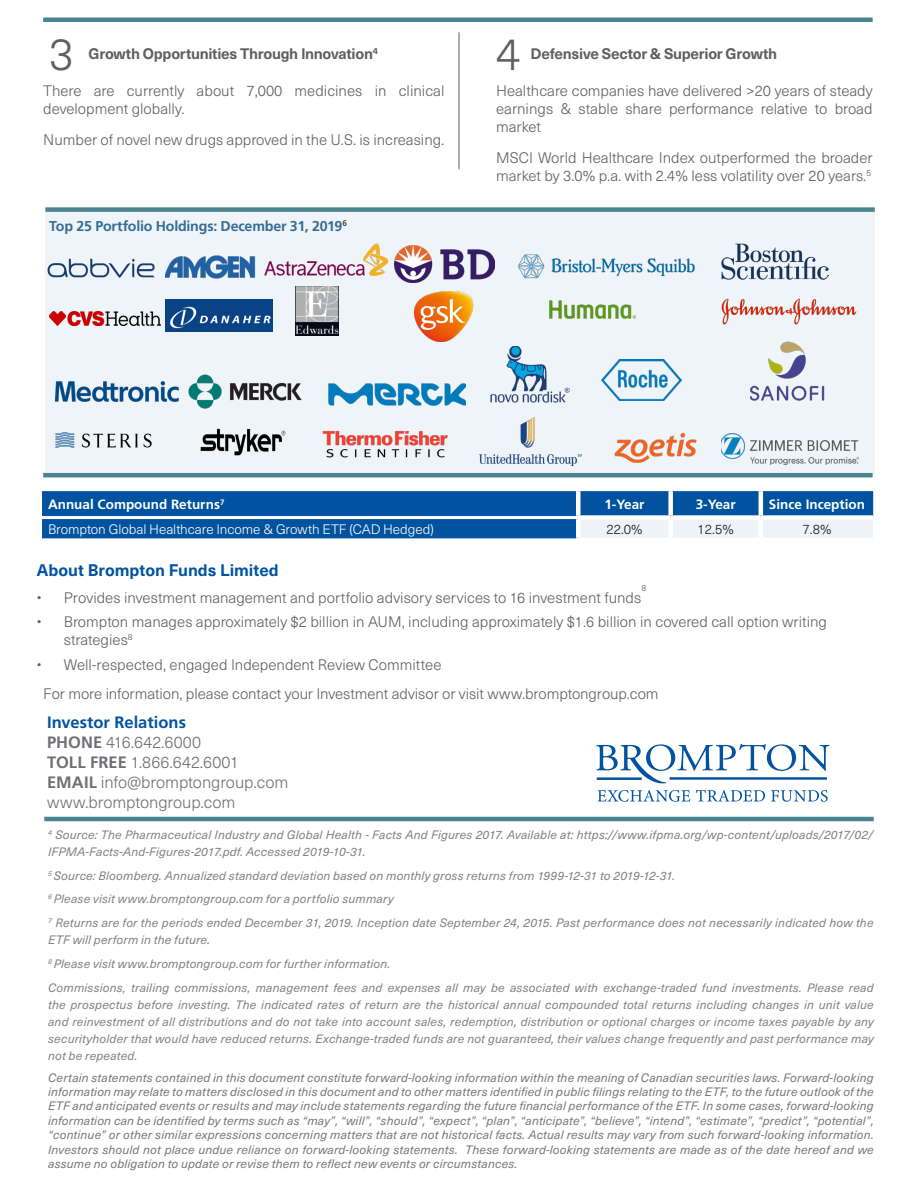
<style>
.page{position:relative;width:918px;height:1188px;background:#fff}
.page>*{position:absolute;margin:0;border:0;box-sizing:border-box;transform-origin:0 0}
.t1{font:300 45px "Neue Haas Unica W1 G";color:#5f5f62}
.t2{font:300 16.5px "Neue Haas Unica W1 G";letter-spacing:-.005em;color:#6f7073}
.t3{font:700 16.5px "Neue Haas Unica W1 G";color:#0153a0}
.t4{font:700 16.5px "Frutiger LT Std";color:#0153a0}
.t5{font:300 15px/18px "Neue Haas Unica W1 G";color:#5f5f62}
.t6{font:700 15px "Neue Haas Unica W1 G";letter-spacing:-.02em;color:#5f5f62}
.t7{font:700 14.25px "Frutiger LT Std";letter-spacing:-.015em;color:#366c95}
.t8{font:300 13.5px "Neue Haas Unica W1 G";letter-spacing:-.005em;color:#fff}
.t9{font:700 13.5px "Frutiger LT Std";color:#fff}
.t10{font:300 13.5px "Neue Haas Unica W1 G";color:#231f20}
.t11{font:italic 12px/17.1px "Neue Haas Unica W1 G";letter-spacing:.015em;color:#808285}
.t12{font:italic 12px/14.4px "Neue Haas Unica W1 G";letter-spacing:.015em;color:#76787b;text-align:justify}
.t13{font:300 8.7px "Neue Haas Unica W1 G";color:#5f5f62}
.s1{font-family:"Frutiger LT Std";font-weight:700}
</style>
<div class="page">
<div style="left:45px;top:212px;width:830px;height:262px;background:#eff4f8"></div>
<hr style="left:44px;top:817px;width:830px;height:4px;background:#48858e">
<hr style="left:43px;top:18px;width:830px;height:4px;background:#48858e">
<hr style="left:459px;top:32px;width:1px;height:137px;background:#5f5f62">
<div style="left:45px;top:207px;width:830px;height:5px;background:#48858e"></div>
<svg style="left:596px;top:744px;width:233px;height:40px"></svg>
<hr style="left:597px;top:777px;width:45px;height:3px;background:#0153a0">
<hr style="left:670px;top:777px;width:157px;height:3px;background:#0153a0">
<svg style="left:597px;top:790px;width:93px;height:12px"></svg>
<svg style="left:696px;top:790px;width:69px;height:12px"></svg>
<svg style="left:771px;top:790px;width:57px;height:12px"></svg>
<hr style="left:43px;top:473px;width:830px;height:4px;background:#48858e">
<img style="left:721px;top:299px;width:135px;height:26px">
<img style="left:479px;top:417px;width:103px;height:49px">
<img style="left:200px;top:428px;width:86px;height:28px">
<img style="left:264px;top:244px;width:125px;height:32px">
<img style="left:395px;top:245px;width:100px;height:38px">
<img style="left:165px;top:299px;width:107px;height:32px">
<img style="left:295px;top:287px;width:43px;height:48px">
<img style="left:549px;top:300px;width:87px;height:19px">
<img style="left:55px;top:432px;width:97px;height:16px">
<img style="left:323px;top:431px;width:125px;height:27px">
<img style="left:614px;top:432px;width:83px;height:31px">
<img style="left:54px;top:374px;width:247px;height:35px">
<img style="left:721px;top:434px;width:137px;height:31px">
<img style="left:518px;top:254px;width:177px;height:25px">
<img style="left:165px;top:255px;width:91px;height:24px">
<img style="left:50px;top:312px;width:111px;height:14px">
<img style="left:750px;top:341px;width:75px;height:60px">
<img style="left:47px;top:258px;width:108px;height:20px">
<img style="left:602px;top:359px;width:80px;height:42px">
<img style="left:414px;top:292px;width:60px;height:50px">
<img style="left:490px;top:346px;width:80px;height:56px">
<img style="left:329px;top:383px;width:137px;height:22px">
<img style="left:721px;top:244px;width:107px;height:36px">
<svg style="left:42px;top:491px;width:831px;height:47px;background:#246aac"></svg>
<hr style="left:42px;top:516px;width:534px;height:3px;background:#fff">
<div style="left:576px;top:491px;width:5px;height:24px;background:#fff"></div>
<div style="left:668px;top:491px;width:5px;height:24px;background:#fff"></div>
<hr style="left:759px;top:491px;width:4px;height:24px;background:#fff">
<div style="left:576px;top:515px;width:95px;height:5px;background:#fff"></div>
<div style="left:576px;top:520px;width:5px;height:18px;background:#fff"></div>
<div style="left:671px;top:515px;width:90px;height:5px;background:#fff"></div>
<div style="left:668px;top:520px;width:5px;height:18px;background:#fff"></div>
<div style="left:761px;top:515px;width:112px;height:5px;background:#fff"></div>
<hr style="left:759px;top:520px;width:4px;height:18px;background:#fff">
<p class="t1" style="left:49px;top:22px;width:26px">3</p>
<p class="t6" style="left:89px;top:42px;width:291px">Growth Opportunities Through Innovation<sup>4</sup></p>
<p class="t5" style="left:43px;top:81px;width:403px">There are currently about 7,000 medicines in clinical development globally.</p>
<p class="t5" style="left:43px;top:130px;width:403px">Number of novel new drugs approved in the U.S. is increasing.</p>
<p class="t7" style="left:49px;top:218px;width:299px">Top 25 Portfolio Holdings: December 31, 2019<sup>6</sup></p>
<p class="t1" style="left:496px;top:22px;width:26px">4</p>
<p class="t6" style="left:531px;top:42px;width:248px">Defensive Sector &amp; Superior Growth</p>
<p class="t5" style="left:496px;top:81px;width:378px;text-align:justify">Healthcare companies have delivered &gt;20 years of steady earnings &amp; stable share performance relative to broad market</p>
<p class="t5" style="left:496px;top:148px;width:378px">MSCI World Healthcare Index outperformed the broader market by 3.0% p.a. with 2.4% less volatility over 20 years.<sup>5</sup></p>
<p class="t9" style="left:48px;top:497px;width:178px">Annual Compound Returns<sup>7</sup></p>
<p class="t9" style="left:604px;top:497px;width:42px">1-Year</p>
<p class="t9" style="left:696px;top:497px;width:42px">3-Year</p>
<p class="t9" style="left:769px;top:497px;width:98px">Since Inception</p>
<p class="t8" style="left:48px;top:519px;width:387px">Brompton Global Healthcare Income &amp; Growth ETF (CAD Hedged)</p>
<p class="t10" style="left:606px;top:519px;width:38px">22.0%</p>
<p class="t10" style="left:698px;top:519px;width:38px">12.5%</p>
<p class="t10" style="left:803px;top:519px;width:30px">7.8%</p>
<p class="t3" style="left:37px;top:558px;width:243px">About Brompton Funds Limited</p>
<p class="t5" style="left:37px;top:588px;width:606px">• Provides investment management and portfolio advisory services to 16 investment funds</p>
<p class="t13" style="left:642px;top:581px;width:6px">8</p>
<p class="t5" style="left:64px;top:612px;width:765px;text-indent:-27px">• Brompton manages approximately $2 billion in AUM, including approximately $1.6 billion in covered call option writing strategies<sup>8</sup></p>
<p class="t5" style="left:37px;top:655px;width:406px">• Well-respected, engaged Independent Review Committee</p>
<p class="t5" style="left:43px;top:684px;width:617px">For more information, please contact your Investment advisor or visit www.bromptongroup.com</p>
<p class="t4" style="left:47px;top:713px;width:140px">Investor Relations</p>
<p class="t2" style="left:47px;top:730px;width:156px"><span class="s1">PHONE</span> 416.642.6000</p>
<p class="t2" style="left:47px;top:750px;width:193px"><span class="s1">TOLL FREE</span> 1.866.642.6001</p>
<p class="t2" style="left:47px;top:770px;width:243px"><span class="s1">EMAIL</span> info@bromptongroup.com</p>
<p class="t2" style="left:47px;top:790px;width:190px">www.bromptongroup.com</p>
<p class="t11" style="left:48px;top:825px;width:827px"><sup>4</sup> Source: The Pharmaceutical Industry and Global Health - Facts And Figures 2017. Available at: https://www.ifpma.org/wp-content/uploads/2017/02/<br>IFPMA-Facts-And-Figures-2017.pdf. Accessed 2019-10-31.</p>
<p class="t11" style="left:48px;top:866px;width:629px"><sup>5</sup> Source: Bloomberg. Annualized standard deviation based on monthly gross returns from 1999-12-31 to 2019-12-31.</p>
<p class="t11" style="left:48px;top:890px;width:347px"><sup>6</sup> Please visit www.bromptongroup.com for a portfolio summary</p>
<p class="t11" style="left:48px;top:914px;width:827px"><sup>7</sup> Returns are for the periods ended December 31, 2019. Inception date September 24, 2015. Past performance does not necessarily indicated how the<br>ETF will perform in the future.</p>
<p class="t11" style="left:48px;top:955px;width:344px"><sup>8</sup> Please visit www.bromptongroup.com for further information.</p>
<p class="t11" style="left:48px;top:979px;width:827px;text-align:justify">Commissions, trailing commissions, management fees and expenses all may be associated with exchange-traded fund investments. Please read the prospectus before investing. The indicated rates of return are the historical annual compounded total returns including changes in unit value and reinvestment of all distributions and do not take into account sales, redemption, distribution or optional charges or income taxes payable by any securityholder that would have reduced returns. Exchange-traded funds are not guaranteed, their values change frequently and past performance may not be repeated.</p>
<p class="t12" style="left:48px;top:1069px;width:827px">Certain statements contained in this document constitute forward-looking information within the meaning of Canadian securities laws. Forward-looking information may relate to matters disclosed in this document and to other matters identified in public filings relating to the ETF, to the future outlook of the ETF and anticipated events or results and may include statements regarding the future financial performance of the ETF. In some cases, forward-looking information can be identified by terms such as “may”, “will”, “should”, “expect”, “plan”, “anticipate”, “believe”, “intend”, “estimate”, “predict”, “potential”, “continue” or other similar expressions concerning matters that are not historical facts. Actual results may vary from such forward-looking information.<br>Investors should not place undue reliance on forward-looking statements. These forward-looking statements are made as of the date hereof and we assume no obligation to update or revise them to reflect new events or circumstances.</p>
</div>
